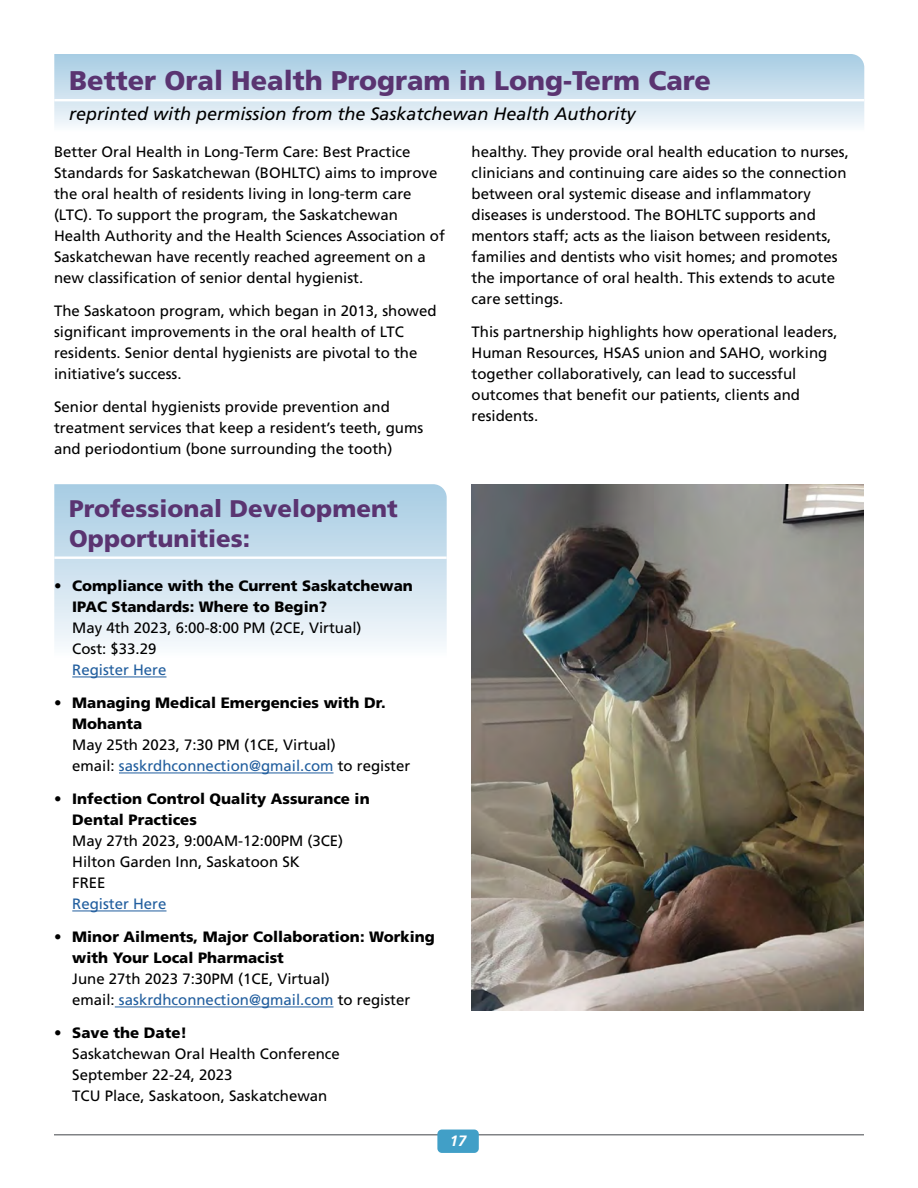
<style>
.page{position:relative;width:918px;height:1188px;background:#fff}
.page>*{position:absolute;margin:0;border:0;box-sizing:border-box;transform-origin:0 0}
.t1{font:900 27px "Frutiger LT Std";color:#5a3471}
.t2{font:900 24px/30px "Frutiger LT Std";color:#5a3471}
.t3{font:italic 18px "Frutiger LT Std";color:#000}
.t4{font:15px/21px "Frutiger LT Std";color:#000}
.t5{font:900 15px/21px "Frutiger LT Std";color:#000}
.t6{font:15px "Frutiger LT Std";color:#215e9e}
.t7{font:italic 700 15px "Frutiger LT Std";color:#fff}
.s1{font-weight:400}
.s2{color:#215e9e}
.s3{font-weight:900}
</style>
<div class="page">
<hr style="left:54px;top:1134px;width:392px;height:2px;background:#808285">
<hr style="left:472px;top:1134px;width:392px;height:2px;background:#808285">
<div style="left:437px;top:1130px;width:42px;height:23px;background:#419fc7;border-radius:4px"></div>
<svg style="left:54px;top:54px;width:810px;height:72px;background:#cbe0ee"></svg>
<hr style="left:54px;top:99px;width:810px;height:2px;background:#fff">
<svg style="left:54px;top:484px;width:393px;height:194px"></svg>
<hr style="left:72px;top:677px;width:94px;height:1px;background:#215e9e">
<hr style="left:119px;top:773px;width:215px;height:1px;background:#215e9e">
<hr style="left:72px;top:911px;width:94px;height:1px;background:#215e9e">
<hr style="left:115px;top:1007px;width:219px;height:1px;background:#215e9e">
<hr style="left:54px;top:556px;width:393px;height:3px;background:#fff">
<img style="left:472px;top:484px;width:392px;height:527px">
<h1 class="t1" style="left:69px;top:65px;width:643px">Better Oral Health Program in Long-Term Care</h1>
<p class="t3" style="left:69px;top:104px;width:568px">reprinted with permission from the Saskatchewan Health Authority</p>
<p class="t4" style="left:54px;top:141px;width:392px">Better Oral Health in Long-Term Care: Best Practice Standards for Saskatchewan (BOHLTC) aims to improve the oral health of residents living in long-term care (LTC). To support the program, the Saskatchewan Health Authority and the Health Sciences Association of Saskatchewan have recently reached agreement on a new classification of senior dental hygienist.</p>
<p class="t4" style="left:54px;top:300px;width:384px">The Saskatoon program, which began in 2013, showed significant improvements in the oral health of LTC residents. Senior dental hygienists are pivotal to the initiative’s success.</p>
<p class="t4" style="left:54px;top:396px;width:371px">Senior dental hygienists provide prevention and treatment services that keep a resident’s teeth, gums and periodontium (bone surrounding the tooth)</p>
<p class="t4" style="left:472px;top:141px;width:379px">healthy. They provide oral health education to nurses, clinicians and continuing care aides so the connection between oral systemic disease and inflammatory diseases is understood. The BOHLTC supports and mentors staff; acts as the liaison between residents, families and dentists who visit homes; and promotes the importance of oral health. This extends to acute care settings.</p>
<p class="t4" style="left:472px;top:321px;width:367px">This partnership highlights how operational leaders, Human Resources, HSAS union and SAHO, working together collaboratively, can lead to successful outcomes that benefit our patients, clients and residents.</p>
<h2 class="t2" style="left:69px;top:493px;width:330px">Professional Development<br>Opportunities:</h2>
<p class="t5" style="left:72px;top:576px;width:342px;text-indent:-18px"><span class="s1">•</span> Compliance with the Current Saskatchewan<br>IPAC Standards: Where to Begin?</p>
<p class="t4" style="left:72px;top:618px;width:291px">May 4th 2023, 6:00-8:00 PM (2CE, Virtual)<br>Cost: $33.29</p>
<p class="t6" style="left:72px;top:661px;width:96px">Register Here</p>
<p class="t5" style="left:72px;top:693px;width:315px;text-indent:-18px"><span class="s1">•</span> Managing Medical Emergencies with Dr.<br>Mohanta</p>
<p class="t4" style="left:72px;top:735px;width:339px">May 25th 2023, 7:30 PM (1CE, Virtual)<br>email: <span class="s2">saskrdhconnection@gmail.com</span> to register</p>
<p class="t5" style="left:72px;top:789px;width:299px;text-indent:-18px"><span class="s1">•</span> Infection Control Quality Assurance in<br>Dental Practices</p>
<p class="t4" style="left:72px;top:831px;width:272px">May 27th 2023, 9:00AM-12:00PM (3CE)<br>Hilton Garden Inn, Saskatoon SK<br>FREE</p>
<p class="t6" style="left:72px;top:895px;width:96px">Register Here</p>
<p class="t5" style="left:72px;top:927px;width:364px;text-indent:-18px"><span class="s1">•</span> Minor Ailments, Major Collaboration: Working with Your Local Pharmacist</p>
<p class="t4" style="left:72px;top:969px;width:339px">June 27th 2023 7:30PM (1CE, Virtual)<br>email: <span class="s2">saskrdhconnection@gmail.com</span> to register</p>
<p class="t4" style="left:72px;top:1023px;width:269px;text-indent:-18px">• <span class="s3">Save the Date!<br></span>Saskatchewan Oral Health Conference<br>September 22-24, 2023<br>TCU Place, Saskatoon, Saskatchewan</p>
<p class="t7" style="left:450px;top:1132px;width:18px">17</p>
</div>
